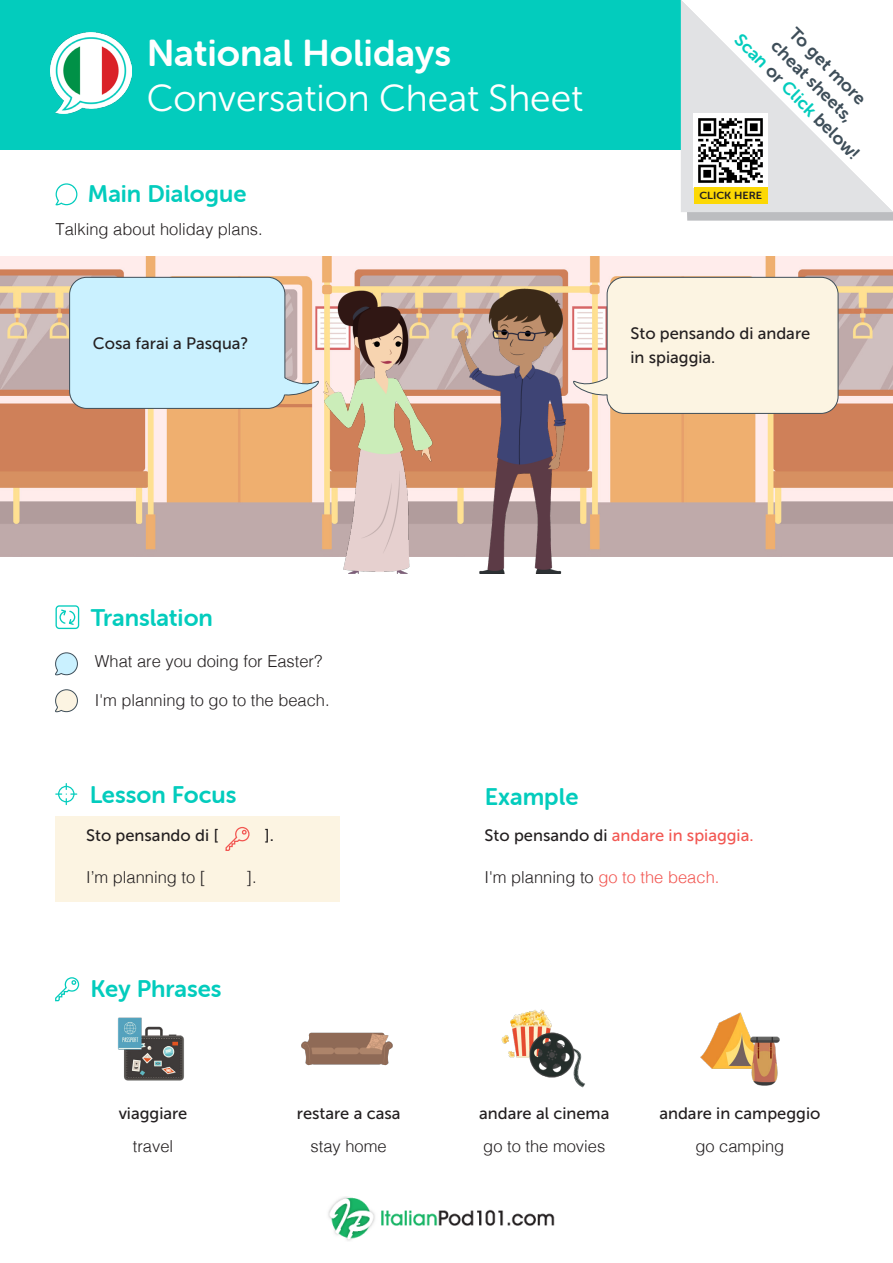
<style>
.page{position:relative;width:893px;height:1263px;background:#fff}
.page>*{position:absolute;margin:0;border:0;box-sizing:border-box;transform-origin:0 0}
.t1{font:37.5px "Museo Sans Rounded 300";color:#fff}
.t2{font:37.5px "Museo Sans Rounded 700";color:#fff}
.t3{font:24px "Museo Sans Rounded 700";color:#03ccbd}
.t4{font:18px/21.6px "Museo Sans Rounded 700";color:#3e4e59;text-align:center}
.t5{font:300 16.5px "Helvetica";color:#231f20}
.t6{font:16.5px/24px "Museo Sans 500";color:#231f20}
.t7{font:16.5px "Museo Sans 500";color:#f25752}
.t8{font:10.35px "Museo Sans Rounded 700";color:#231f20;scale:1.08 1}
.s1{color:#03ccbd}
.s2{color:#231f20}
.s3{color:#f25752}
</style>
<div class="page">
<img style="left:328px;top:1196px;width:227px;height:45px">
<svg style="left:0;top:256px;width:892px;height:301px;background:#dbb198"></svg>
<div style="left:0;top:0;width:680px;height:150px;background:#03ccbd"></div>
<svg style="left:55px;top:183px;width:22px;height:22px"></svg>
<img style="left:50px;top:32px;width:81px;height:81px">
<svg style="left:687px;top:212px;width:206px;height:9px;background:#bfc0c3"></svg>
<svg style="left:681px;top:0;width:212px;height:212px"></svg>
<img style="left:694px;top:114px;width:73px;height:73px">
<div style="left:694px;top:187px;width:74px;height:17px;background:#fcd804"></div>
<svg style="left:56px;top:605px;width:23px;height:24px"></svg>
<svg style="left:55px;top:652px;width:23px;height:61px"></svg>
<div style="left:55px;top:816px;width:285px;height:85px;background:#fcf4e2"></div>
<svg style="left:55px;top:783px;width:22px;height:22px"></svg>
<svg style="left:225px;top:827px;width:25px;height:24px"></svg>
<svg style="left:55px;top:977px;width:25px;height:25px"></svg>
<img style="left:458px;top:286px;width:109px;height:288px">
<img style="left:312px;top:291px;width:131px;height:283px">
<div style="left:70px;top:277px;width:215px;height:131px;background:#caf1ff;border-radius:17px"></div>
<div style="left:69px;top:277px;width:216px;height:132px;border:1px solid #3e4e59;border-radius:17px"></div>
<svg style="left:282px;top:372px;width:37px;height:25px"></svg>
<div style="left:607px;top:277px;width:231px;height:136px;background:#fcf4e2;border-radius:17px"></div>
<div style="left:607px;top:277px;width:231px;height:137px;border:1px solid #3e4e59;border-radius:17px"></div>
<svg style="left:573px;top:372px;width:36px;height:25px"></svg>
<img style="left:118px;top:1017px;width:66px;height:64px">
<img style="left:501px;top:1009px;width:84px;height:79px">
<img style="left:301px;top:1032px;width:92px;height:34px">
<img style="left:700px;top:1012px;width:80px;height:74px">
<h1 class="t2" style="left:147px;top:33px;width:306px">National Holidays</h1>
<h1 class="t1" style="left:147px;top:78px;width:438px">Conversation Cheat Sheet</h1>
<p class="t4" style="left:776px;top:-1px;width:170px;rotate:45deg">To get more<br>cheat sheets,<br><span class="s1">Scan</span> or <span class="s1">Click</span> below!</p>
<h2 class="t3" style="left:88px;top:180px;width:160px">Main Dialogue</h2>
<p class="t8" style="left:699px;top:190px;width:59px">CLICK HERE</p>
<p class="t5" style="left:56px;top:215px;width:209px">Talking about holiday plans.</p>
<p class="t6" style="left:93px;top:331px;width:157px">Cosa farai a Pasqua?</p>
<p class="t6" style="left:630px;top:322px;width:181px">Sto pensando di andare in spiaggia.</p>
<h2 class="t3" style="left:91px;top:605px;width:124px">Translation</h2>
<p class="t5" style="left:95px;top:647px;width:229px">What are you doing for Easter?</p>
<p class="t5" style="left:95px;top:686px;width:236px">I'm planning to go to the beach.</p>
<h2 class="t3" style="left:90px;top:782px;width:148px">Lesson Focus</h2>
<p class="t6" style="left:86px;top:823px;width:134px">Sto pensando di [</p>
<p class="t6" style="left:265px;top:823px;width:11px">].</p>
<p class="t5" style="left:86px;top:863px;width:121px">I’m planning to [</p>
<p class="t5" style="left:247px;top:863px;width:12px">].</p>
<h2 class="t3" style="left:91px;top:975px;width:133px">Key Phrases</h2>
<h2 class="t3" style="left:485px;top:783px;width:95px">Example</h2>
<p class="t7" style="left:485px;top:826px;width:270px"><span class="s2">Sto pensando di</span> andare in spiaggia.</p>
<p class="t5" style="left:485px;top:863px;width:236px">I'm planning to <span class="s3">go to the beach.</span></p>
<p class="t6" style="left:119px;top:1101px;width:70px">viaggiare</p>
<p class="t6" style="left:297px;top:1101px;width:105px">restare a casa</p>
<p class="t6" style="left:479px;top:1101px;width:132px">andare al cinema</p>
<p class="t6" style="left:659px;top:1101px;width:162px">andare in campeggio</p>
<p class="t5" style="left:133px;top:1131px;width:42px">travel</p>
<p class="t5" style="left:311px;top:1131px;width:78px">stay home</p>
<p class="t5" style="left:483px;top:1131px;width:123px">go to the movies</p>
<p class="t5" style="left:695px;top:1131px;width:90px">go camping</p>
</div>
